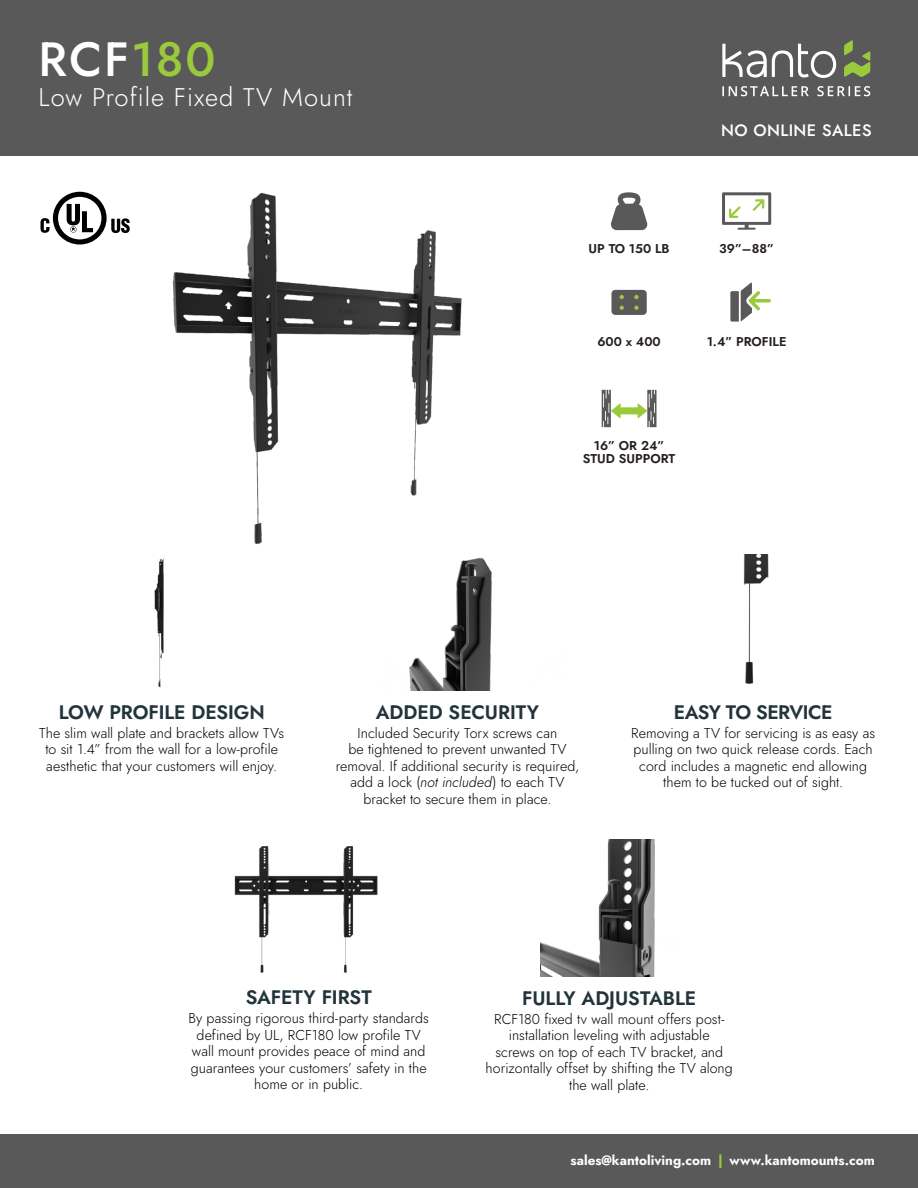
<style>
.page{position:relative;width:918px;height:1188px;background:#fff}
.page>*{position:absolute;margin:0;border:0;box-sizing:border-box;transform-origin:0 0}
.t1{font:500 48px "Jost";letter-spacing:.04em;color:#fff}
.t2{font:300 25.5px "Jost";letter-spacing:.04em;color:#fff}
.t3{font:600 19.5px "Jost";letter-spacing:-.005em;color:#22343b}
.t4{font:600 19.5px "Jost";letter-spacing:-.03em;color:#22343b}
.t5{font:500 16.5px "Jost";letter-spacing:.025em;color:#fff}
.t6{font:300 14.25px/16.5px "Jost";letter-spacing:.005em;color:#000;text-align:center}
.t7{font:700 13.5px "Jost";color:#fff}
.t8{font:600 12.75px/13.5px "Jost";color:#251e1f;text-align:center}
.s1{color:#9aca3c}
.s2{font-style:italic}
</style>
<div class="page">
<div style="left:0;top:0;width:918px;height:156px;background:#5a595a"></div>
<div style="left:0;top:1134px;width:918px;height:54px;background:#5a595a"></div>
<svg style="left:722px;top:192px;width:49px;height:38px"></svg>
<svg style="left:611px;top:192px;width:37px;height:38px"></svg>
<svg style="left:611px;top:290px;width:36px;height:25px"></svg>
<svg style="left:844px;top:40px;width:26px;height:37px"></svg>
<svg style="left:722px;top:44px;width:114px;height:34px"></svg>
<svg style="left:722px;top:86px;width:148px;height:10px"></svg>
<img style="left:172px;top:192px;width:290px;height:352px">
<svg style="left:602px;top:390px;width:55px;height:37px"></svg>
<svg style="left:41px;top:192px;width:89px;height:53px"></svg>
<svg style="left:730px;top:282px;width:41px;height:40px"></svg>
<img style="left:234px;top:846px;width:144px;height:127px">
<img style="left:154px;top:558px;width:10px;height:130px">
<img style="left:743px;top:554px;width:26px;height:130px">
<img style="left:409px;top:557px;width:83px;height:134px">
<img style="left:541px;top:839px;width:114px;height:137px">
<h1 class="t1" style="left:39px;top:26px;width:178px">RCF<span class="s1">180</span></h1>
<h2 class="t2" style="left:39px;top:80px;width:315px">Low Profile Fixed TV Mount</h2>
<p class="t5" style="left:721px;top:119px;width:152px">NO ONLINE SALES</p>
<p class="t8" style="left:589px;top:242px;width:83px">UP TO 150 LB</p>
<p class="t8" style="left:719px;top:242px;width:56px">39”–88”</p>
<p class="t8" style="left:597px;top:335px;width:65px">600 x 400</p>
<p class="t8" style="left:707px;top:335px;width:81px">1.4” PROFILE</p>
<p class="t8" style="left:583px;top:439px;width:94px">16” OR 24”<br>STUD SUPPORT</p>
<h3 class="t3" style="left:59px;top:699px;width:208px">LOW PROFILE DESIGN</h3>
<p class="t6" style="left:39px;top:725px;width:246px">The slim wall plate and brackets allow TVs to sit 1.4” from the wall for a low-profile aesthetic that your customers will enjoy.</p>
<h3 class="t3" style="left:376px;top:699px;width:165px">ADDED SECURITY</h3>
<p class="t6" style="left:336px;top:725px;width:245px">Included Security Torx screws can<br>be tightened to prevent unwanted TV removal. If additional security is required, add a lock (<span class="s2">not included</span>) to each TV bracket to secure them in place.</p>
<h3 class="t4" style="left:674px;top:699px;width:160px">EASY TO SERVICE</h3>
<p class="t6" style="left:631px;top:725px;width:245px">Removing a TV for servicing is as easy as pulling on two quick release cords. Each cord includes a magnetic end allowing them to be tucked out of sight.</p>
<h3 class="t3" style="left:246px;top:984px;width:127px">SAFETY FIRST</h3>
<p class="t6" style="left:189px;top:1010px;width:242px">By passing rigorous third-party standards defined by UL, RCF180 low profile TV wall mount provides peace of mind and guarantees your customers’ safety in the home or in public.</p>
<h3 class="t3" style="left:522px;top:985px;width:176px">FULLY ADJUSTABLE</h3>
<p class="t6" style="left:486px;top:1011px;width:249px">RCF180 fixed tv wall mount offers post&shy;installation leveling with adjustable<br>screws on top of each TV bracket, and horizontally offset by shifting the TV along the wall plate.</p>
<p class="t7" style="left:571px;top:1151px;width:306px">sales@kantoliving.com <span class="s1">|</span> www.kantomounts.com</p>
</div>
